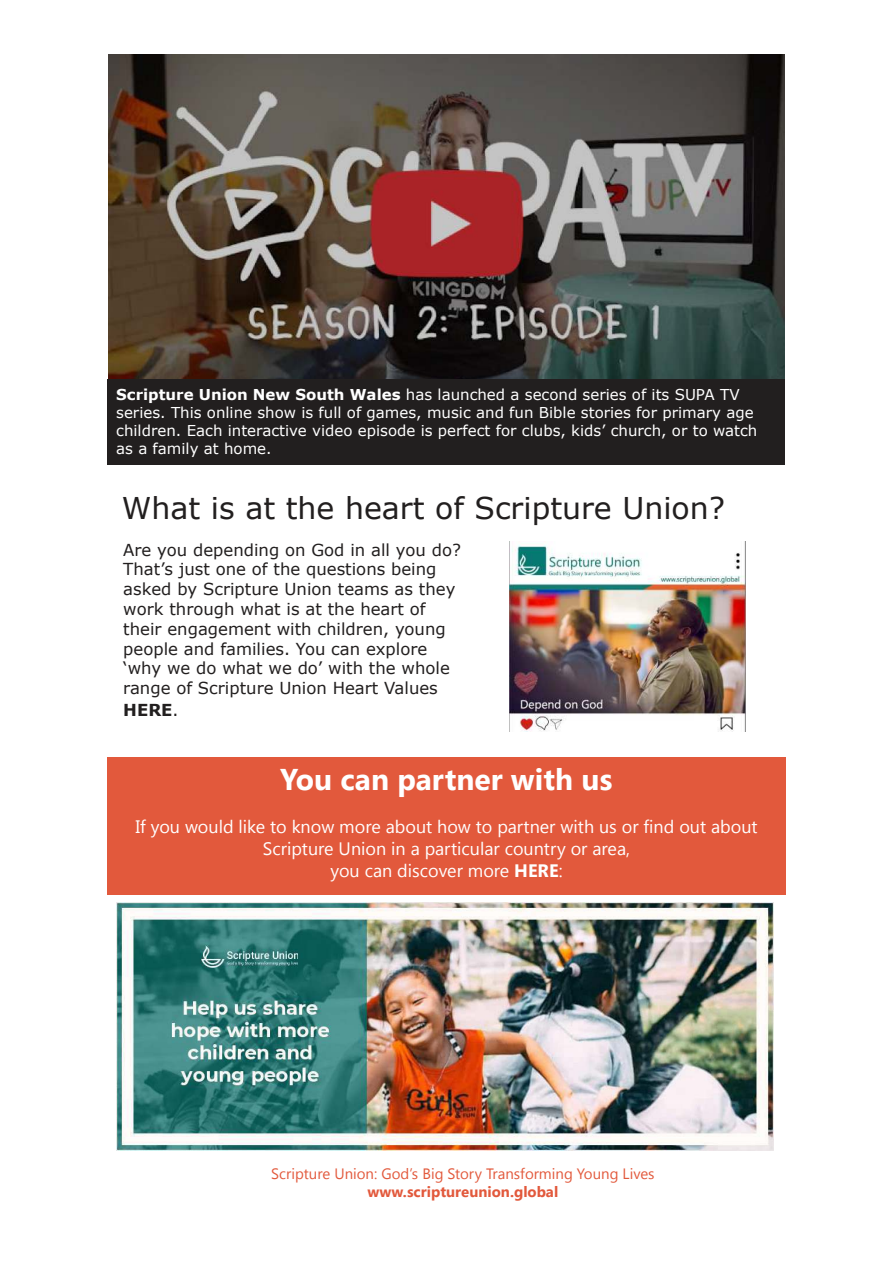
<style>
.page{position:relative;width:893px;height:1263px;background:#fff}
.page>*{position:absolute;margin:0;border:0;box-sizing:border-box;transform-origin:0 0}
.t1{font:30px "Verdana";color:#221f1f}
.t2{font:700 30px "Segoe UI";color:#fff}
.t3{font:18px/21.6px "Segoe UI";color:#fff;text-align:center}
.t4{font:16.5px/19.8px "Verdana";color:#221f1f}
.t5{font:700 16.5px "Verdana";color:#221f1f}
.t6{font:15px/18px "Verdana";color:#fff}
.t7{font:15px "Segoe UI";color:#e2593c}
.t8{font:700 15px "Segoe UI";color:#e2593c}
.s1{font-weight:700}
.s2{font-weight:400}
</style>
<div class="page">
<div style="left:107px;top:757px;width:679px;height:137px;background:#e2593c"></div>
<img style="left:509px;top:541px;width:236px;height:190px">
<img style="left:116px;top:903px;width:658px;height:247px">
<img style="left:108px;top:54px;width:676px;height:326px">
<div style="left:108px;top:380px;width:677px;height:85px;background:#221f1f"></div>
<p class="t6" style="left:116px;top:386px;width:643px"><span class="s1">Scripture Union New South Wales</span> has launched a second series of its SUPA TV series. This online show is full of games, music and fun Bible stories for primary age children. Each interactive video episode is perfect for clubs, kids’ church, or to watch as a family at home.</p>
<h1 class="t1" style="left:122px;top:494px;width:605px">What is at the heart of Scripture Union?</h1>
<p class="t4" style="left:123px;top:541px;width:339px">Are you depending on God in all you do?<br>That’s just one of the questions being asked by Scripture Union teams as they work through what is at the heart of their engagement with children, young people and families. You can explore ‘why we do what we do’ with the whole range of Scripture Union Heart Values</p>
<p class="t5" style="left:123px;top:703px;width:57px">HERE<span class="s2">.</span></p>
<h1 class="t2" style="left:280px;top:768px;width:334px">You can partner with us</h1>
<p class="t3" style="left:135px;top:815px;width:624px">If you would like to know more about how to partner with us or find out about<br>Scripture Union in a particular country or area,<br>you can discover more <span class="s1">HERE</span>:</p>
<p class="t7" style="left:271px;top:1168px;width:385px">Scripture Union: God’s Big Story Transforming Young Lives</p>
<p class="t8" style="left:368px;top:1186px;width:192px">www.scriptureunion.global</p>
</div>
